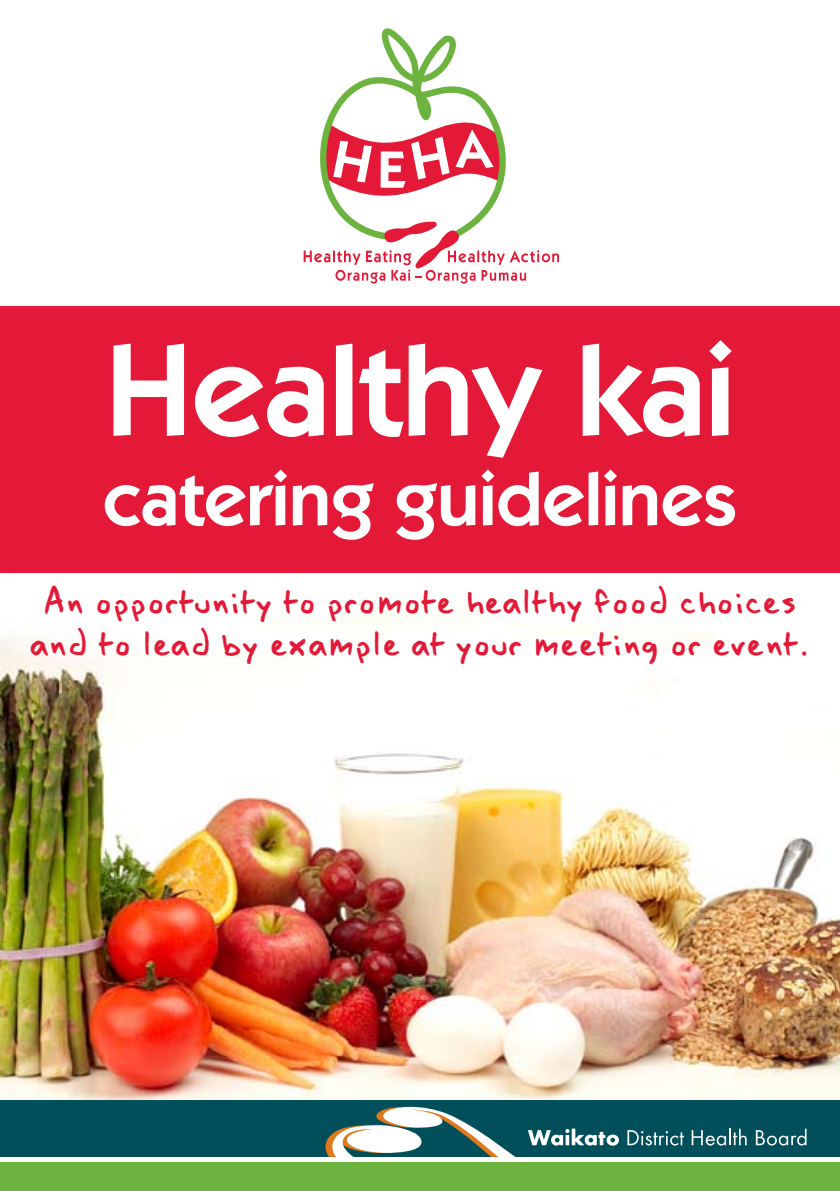
<style>
.page{position:relative;width:840px;height:1191px;background:#fff}
.page>*{position:absolute;margin:0;border:0;box-sizing:border-box;transform-origin:0 0}
.t1{font:600 130px "Itc Kabel";color:#fff}
.t2{font:600 76px "Itc Kabel";color:#fff}
.t3{font:41.6px/42px "Penof Truth";color:#e31937;text-align:center}
</style>
<div class="page">
<img style="left:0;top:612px;width:839px;height:488px">
<div style="left:0;top:306px;width:839px;height:267px;background:#e31937"></div>
<div style="left:0;top:1100px;width:839px;height:57px;background:#004f5a"></div>
<svg style="left:325px;top:1106px;width:189px;height:50px"></svg>
<svg style="left:527px;top:1128px;width:91px;height:17px"></svg>
<svg style="left:627px;top:1130px;width:56px;height:15px"></svg>
<svg style="left:691px;top:1128px;width:55px;height:17px"></svg>
<svg style="left:755px;top:1128px;width:51px;height:17px"></svg>
<div style="left:0;top:1162px;width:839px;height:29px;background:#6db33f"></div>
<svg style="left:320px;top:28px;width:186px;height:193px"></svg>
<svg style="left:322px;top:121px;width:182px;height:77px"></svg>
<svg style="left:303px;top:221px;width:255px;height:62px"></svg>
<h1 class="t1" style="left:105px;top:314px;width:630px">Healthy kai</h1>
<h2 class="t2" style="left:103px;top:454px;width:635px">catering guidelines</h2>
<p class="t3" style="left:30px;top:580px;width:780px">An opportunity to promote healthy food choices and to lead by example at your meeting or event.</p>
</div>
